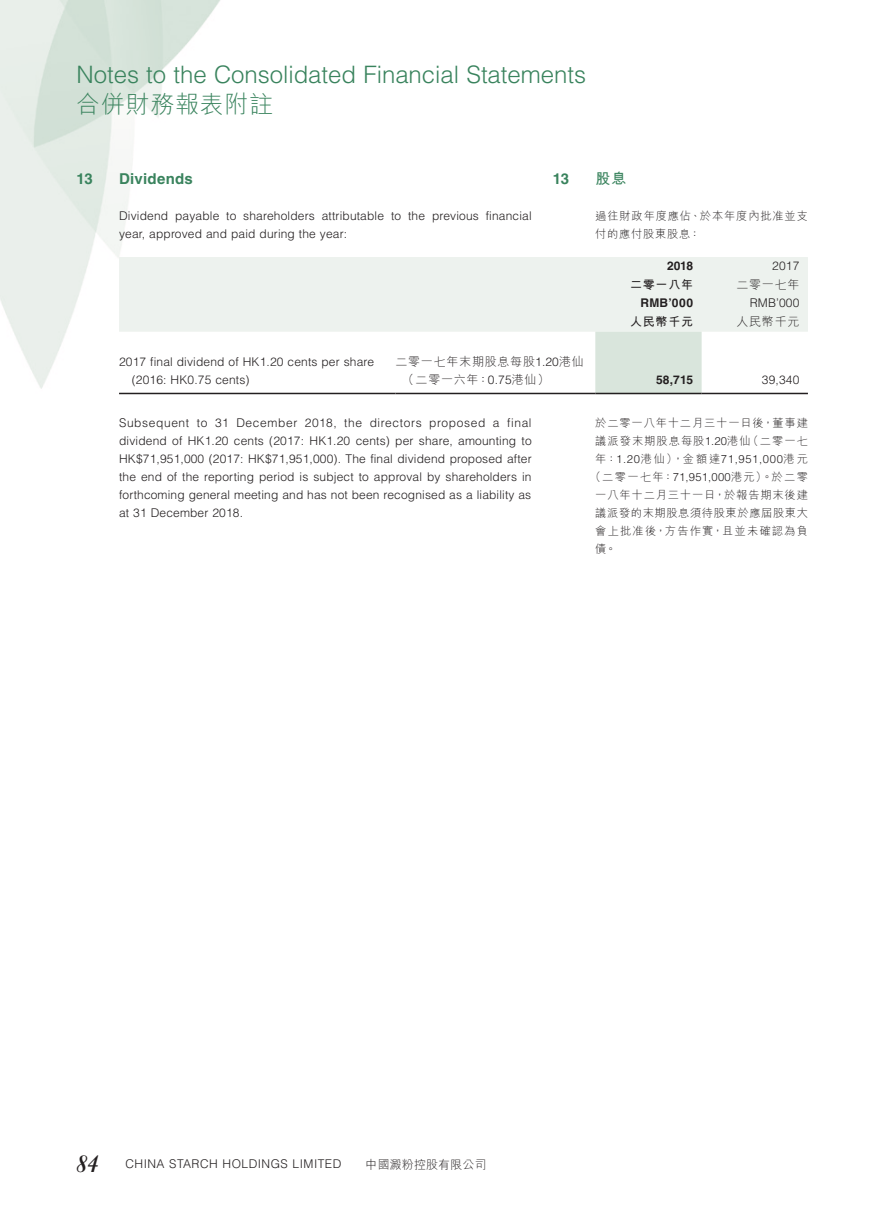
<style>
.page{position:relative;width:893px;height:1212px;background:#fff}
.page>*{position:absolute;margin:0;border:0;box-sizing:border-box;transform-origin:0 0}
.t1{font:300 24px "Helvetica LT Std";color:#39835d}
.t2{font:300 24px "M Hei HK";letter-spacing:.03em;color:#39835d}
.Heading_1{font:700 15px "Helvetica LT Std";letter-spacing:.02em;color:#39835d}
.Heading_1-2{font:700 15px "M Hei HK";color:#39835d}
.Body_Text{font:300 12px/18px "Helvetica LT Std";letter-spacing:.015em;color:#231f20}
.Body_Text-2{font:300 12px/18px "M Hei HK";letter-spacing:.065em;color:#231f20}
.Body_Text-3{font:300 12px "Helvetica LT Std";letter-spacing:.04em;color:#231f20}
.Body_Text-4{font:700 12px "Helvetica LT Std";letter-spacing:.015em;color:#231f20}
.Body_Text-5{font:300 12px "M Hei HK";letter-spacing:.01em;color:#231f20}
.Body_Text-6{font:700 12px "M Hei HK";letter-spacing:.065em;color:#231f20}
.C_Body_Text{font:300 11.25px/18px "M Hei HK";letter-spacing:.075em;color:#231f20}
.C_Body_Text-2{font:300 11.25px "Helvetica LT Std";letter-spacing:.055em;color:#231f20}
.C_Body_Text-3{font:300 11.25px "M Hei HK";letter-spacing:.12em;color:#231f20}
.C_Body_Text-4{font:300 11.25px "M Hei HK";letter-spacing:.055em;color:#231f20}
.C_Body_Text-5{font:300 11.25px "M Hei HK";letter-spacing:.105em;color:#231f20}
.s1{font-family:"Helvetica LT Std"}
.s2{font-family:"M Hei HK"}
.s3{font-family:"Caslon 3 LT Std";font-weight:400;font-style:italic;font-size:22.5px}
</style>
<div class="page">
<img style="left:0;top:0;width:808px;height:395px">
<div style="left:119px;top:257px;width:689px;height:75px;background:#edf2ee"></div>
<div style="left:595px;top:332px;width:107px;height:61px;background:#d9e5dc"></div>
<hr style="left:119px;top:393px;width:276px;height:1px;background:#231f20">
<hr style="left:395px;top:393px;width:200px;height:1px;background:#231f20">
<hr style="left:595px;top:393px;width:107px;height:1px;background:#231f20">
<hr style="left:702px;top:393px;width:106px;height:1px;background:#231f20">
<h1 class="t1" style="left:77px;top:60px;width:511px">Notes to the Consolidated Financial Statements</h1>
<h1 class="t2" style="left:77px;top:92px;width:198px">合併財務報表附註</h1>
<p class="Heading_1" style="left:77px;top:169px;width:18px">13</p>
<p class="Heading_1" style="left:119px;top:169px;width:75px">Dividends</p>
<p class="Body_Text" style="left:119px;top:206px;width:414px">Dividend payable to shareholders attributable to the previous financial year, approved and paid during the year:</p>
<p class="Heading_1" style="left:553px;top:169px;width:18px">13</p>
<p class="Heading_1-2" style="left:595px;top:167px;width:33px">股息</p>
<p class="C_Body_Text" style="left:595px;top:206px;width:214px">過往財政年度應佔、於本年度內批准並支付的應付股東股息：</p>
<p class="Body_Text-4" style="left:667px;top:258px;width:28px">2018</p>
<p class="Body_Text" style="left:772px;top:257px;width:29px">2017</p>
<p class="Body_Text-6" style="left:630px;top:275px;width:65px">二零一八年</p>
<p class="Body_Text-2" style="left:736px;top:275px;width:65px">二零一七年</p>
<p class="Body_Text-4" style="left:641px;top:296px;width:54px">RMB’000</p>
<p class="Body_Text" style="left:750px;top:294px;width:51px">RMB’000</p>
<p class="Body_Text-6" style="left:630px;top:313px;width:65px">人民幣千元</p>
<p class="Body_Text-2" style="left:736px;top:312px;width:65px">人民幣千元</p>
<p class="Body_Text" style="left:132px;top:353px;width:244px;text-indent:-13px">2017 final dividend of HK1.20 cents per share (2016: HK0.75 cents)</p>
<p class="Body_Text-2" style="left:402px;top:353px;width:183px;text-indent:-7px">二零一七年末期股息每股<span class="s1">1.20</span>港仙（二零一六年：<span class="s1">0.75</span>港仙）</p>
<p class="Body_Text" style="left:119px;top:414px;width:414px;text-align:justify">Subsequent to 31 December 2018, the directors proposed a final dividend of HK1.20 cents (2017: HK1.20 cents) per share, amounting to HK$71,951,000 (2017: HK$71,951,000). The final dividend proposed after the end of the reporting period is subject to approval by shareholders in forthcoming general meeting and has not been recognised as a liability as at 31 December 2018.</p>
<p class="Body_Text-4" style="left:656px;top:373px;width:39px">58,715</p>
<p class="Body_Text" style="left:762px;top:371px;width:39px">39,340</p>
<p class="C_Body_Text" style="left:595px;top:414px;width:214px">於二零一八年十二月三十一日後，董事建</p>
<p class="C_Body_Text" style="left:595px;top:432px;width:214px">議派發末期股息每股<span class="s1">1.20</span>港仙（二零一七</p>
<p class="C_Body_Text-2" style="left:595px;top:452px;width:214px"><span class="s2">年：</span>1.20<span class="s2">港仙），金額達</span>71,951,000<span class="s2">港元</span></p>
<p class="C_Body_Text-3" style="left:590px;top:471px;width:220px">（二零一七年：<span class="s1">71,951,000</span>港元）。於二零</p>
<p class="C_Body_Text" style="left:595px;top:486px;width:214px">一八年十二月三十一日，於報告期末後建</p>
<p class="C_Body_Text-4" style="left:595px;top:507px;width:214px">議派發的末期股息須待股東於應屆股東大</p>
<p class="C_Body_Text-5" style="left:595px;top:525px;width:214px">會上批准後，方告作實，且並未確認為負</p>
<p class="C_Body_Text" style="left:595px;top:540px;width:23px">債。</p>
<p class="Body_Text-3" style="left:77px;top:1156px;width:266px"><span class="s3">84</span> CHINA STARCH HOLDINGS LIMITED</p>
<p class="Body_Text-5" style="left:366px;top:1158px;width:122px">中國澱粉控股有限公司</p>
</div>
